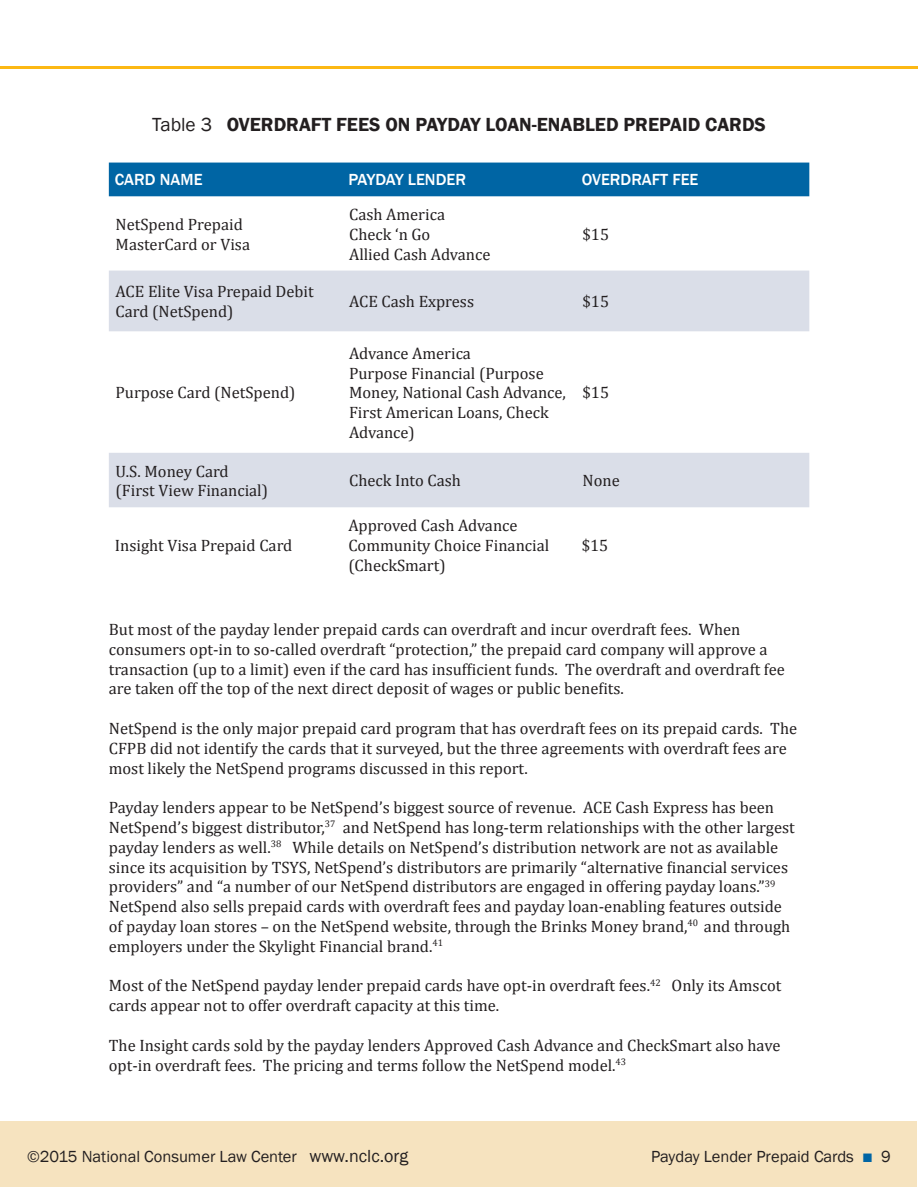
<style>
.page{position:relative;width:918px;height:1188px;background:#fff}
.page>*{position:absolute;margin:0;border:0;box-sizing:border-box;transform-origin:0 0}
.t1{font:600 19.5px "Franklin Gothic";color:#231f20}
.t2{font:16.5px/19.8px "Cambria";color:#231f20}
.t3{font:16.5px "Franklin Gothic";color:#231f20}
.t4{font:500 16.5px "Franklin Gothic";color:#fff}
.s1{font-weight:400}
.s2{font-size:18px}
.s3{font-size:18px;color:#0065a4}
</style>
<div class="page">
<div style="left:1px;top:1121px;width:916px;height:66px;background:#f6e3bf"></div>
<hr style="left:0;top:66px;width:918px;height:3px;background:#fcb814">
<div style="left:109px;top:163px;width:700px;height:33px;background:#0065a4"></div>
<svg style="left:109px;top:271px;width:700px;height:236px"></svg>
<p class="t1" style="left:152px;top:113px;width:615px"><span class="s1">Table 3</span> OVERDRAFT FEES ON PAYDAY LOAN-ENABLED PREPAID CARDS</p>
<p class="t4" style="left:115px;top:169px;width:89px">CARD NAME</p>
<p class="t4" style="left:348px;top:169px;width:119px">PAYDAY LENDER</p>
<p class="t4" style="left:582px;top:169px;width:118px">OVERDRAFT FEE</p>
<p class="t2" style="left:116px;top:214px;width:129px">NetSpend Prepaid</p>
<p class="t2" style="left:116px;top:234px;width:136px">MasterCard or Visa</p>
<p class="t2" style="left:349px;top:204px;width:97px">Cash America</p>
<p class="t2" style="left:349px;top:224px;width:83px">Check ‘n Go</p>
<p class="t2" style="left:349px;top:244px;width:143px">Allied Cash Advance</p>
<p class="t2" style="left:583px;top:224px;width:28px">$15</p>
<p class="t2" style="left:116px;top:282px;width:200px">ACE Elite Visa Prepaid Debit<br>Card (NetSpend)</p>
<p class="t2" style="left:349px;top:292px;width:127px">ACE Cash Express</p>
<p class="t2" style="left:583px;top:292px;width:28px">$15</p>
<p class="t2" style="left:116px;top:383px;width:181px">Purpose Card (NetSpend)</p>
<p class="t2" style="left:349px;top:343px;width:123px">Advance America</p>
<p class="t2" style="left:349px;top:363px;width:218px">Purpose Financial (Purpose<br>Money, National Cash Advance,<br>First American Loans, Check<br>Advance)</p>
<p class="t2" style="left:583px;top:383px;width:28px">$15</p>
<p class="t2" style="left:116px;top:461px;width:154px">U.S. Money Card (First View Financial)</p>
<p class="t2" style="left:349px;top:471px;width:113px">Check Into Cash</p>
<p class="t2" style="left:583px;top:471px;width:39px">None</p>
<p class="t2" style="left:115px;top:535px;width:179px">Insight Visa Prepaid Card</p>
<p class="t2" style="left:348px;top:515px;width:171px">Approved Cash Advance</p>
<p class="t2" style="left:348px;top:535px;width:202px">Community Choice Financial (CheckSmart)</p>
<p class="t2" style="left:582px;top:535px;width:28px">$15</p>
<p class="t2" style="left:109px;top:619px;width:677px">But most of the payday lender prepaid cards can overdraft and incur overdraft fees. When consumers opt-in to so-called overdraft “protection,” the prepaid card company will approve a transaction (up to a limit) even if the card has insufficient funds. The overdraft and overdraft fee are taken off the top of the next direct deposit of wages or public benefits.</p>
<p class="t2" style="left:109px;top:718px;width:690px">NetSpend is the only major prepaid card program that has overdraft fees on its prepaid cards. The<br>CFPB did not identify the cards that it surveyed, but the three agreements with overdraft fees are most likely the NetSpend programs discussed in this report.</p>
<p class="t2" style="left:109px;top:798px;width:688px">Payday lenders appear to be NetSpend’s biggest source of revenue. ACE Cash Express has been NetSpend’s biggest distributor,<sup>37</sup> and NetSpend has long-term relationships with the other largest payday lenders as well.<sup>38</sup> While details on NetSpend’s distribution network are not as available since its acquisition by TSYS, NetSpend’s distributors are primarily “alternative financial services providers” and “a number of our NetSpend distributors are engaged in offering payday loans.”<sup>39<br></sup>NetSpend also sells prepaid cards with overdraft fees and payday loan-enabling features outside of payday loan stores – on the NetSpend website, through the Brinks Money brand,<sup>40</sup> and through employers under the Skylight Financial brand.<sup>41</sup></p>
<p class="t2" style="left:109px;top:976px;width:674px">Most of the NetSpend payday lender prepaid cards have opt-in overdraft fees.<sup>42</sup> Only its Amscot cards appear not to offer overdraft capacity at this time.</p>
<p class="t2" style="left:109px;top:1035px;width:673px">The Insight cards sold by the payday lenders Approved Cash Advance and CheckSmart also have opt-in overdraft fees. The pricing and terms follow the NetSpend model.<sup>43</sup></p>
<p class="t3" style="left:27px;top:1146px;width:383px">©2015 National Consumer Law Center <span class="s2">www.nclc.org</span></p>
<p class="t3" style="left:651px;top:1146px;width:241px">Payday Lender Prepaid Cards <span class="s3">■</span> 9</p>
</div>
